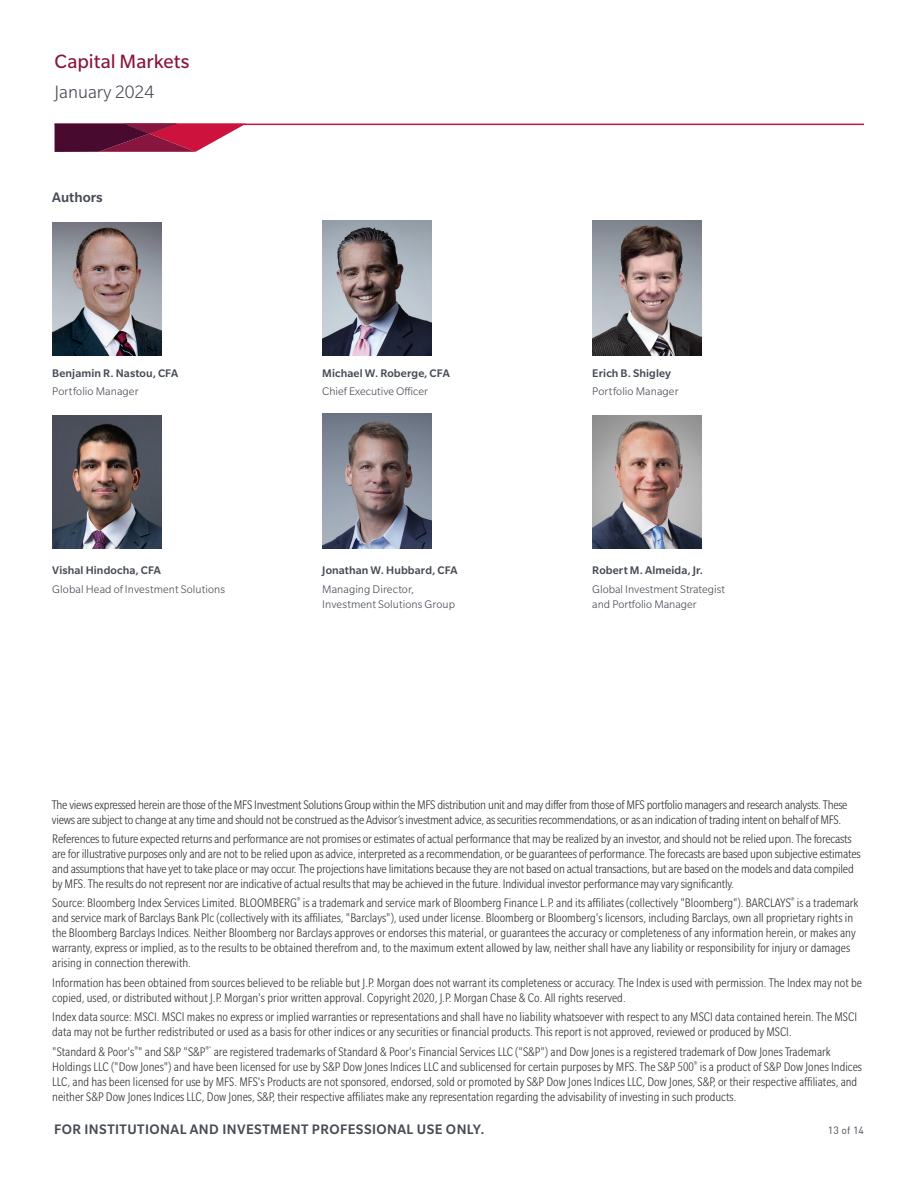
<style>
.page{position:relative;width:918px;height:1188px;background:#fff}
.page>*{position:absolute;margin:0;border:0;box-sizing:border-box;transform-origin:0 0}
.t1{font:21px "Slate Std";color:#88153e}
.t2{font:300 19.5px "Slate Std";color:#464b54}
.t3{font:500 15px "Slate Std";letter-spacing:.03em;color:#464b54}
.t4{font:500 15px "Slate Std";color:#474b55}
.t5{font:300 condensed 13.5px/15px "Slate Std";color:#312f30}
.t6{font:300 condensed 13.5px/15px "Slate Std";letter-spacing:-.02em;color:#312f30}
.t7{font:300 12px/15px "Slate Std";letter-spacing:.005em;color:#464b54}
.t8{font:500 12px "Slate Std";letter-spacing:.01em;color:#464b54}
.t9{font:10.5px "DINOT";color:#464b54}
</style>
<div class="page">
<hr style="left:55px;top:124px;width:809px;height:1px;background:#cd123d">
<svg style="left:55px;top:124px;width:191px;height:28px;background:#933153"></svg>
<img style="left:52px;top:222px;width:110px;height:134px">
<img style="left:322px;top:220px;width:110px;height:136px">
<img style="left:592px;top:220px;width:110px;height:136px">
<img style="left:52px;top:415px;width:110px;height:134px">
<img style="left:322px;top:413px;width:110px;height:136px">
<img style="left:592px;top:416px;width:110px;height:133px">
<h1 class="t1" style="left:55px;top:51px;width:137px">Capital Markets</h1>
<h2 class="t2" style="left:55px;top:82px;width:101px">January 2024</h2>
<p class="t4" style="left:52px;top:190px;width:52px">Authors</p>
<p class="t8" style="left:52px;top:367px;width:127px">Benjamin R. Nastou, CFA</p>
<p class="t7" style="left:52px;top:384px;width:88px">Portfolio Manager</p>
<p class="t8" style="left:52px;top:564px;width:110px">Vishal Hindocha, CFA</p>
<p class="t7" style="left:52px;top:581px;width:174px">Global Head of Investment Solutions</p>
<p class="t8" style="left:322px;top:367px;width:129px">Michael W. Roberge, CFA</p>
<p class="t7" style="left:322px;top:384px;width:107px">Chief Executive Officer</p>
<p class="t8" style="left:322px;top:564px;width:137px">Jonathan W. Hubbard, CFA</p>
<p class="t7" style="left:322px;top:581px;width:134px">Managing Director,<br>Investment Solutions Group</p>
<p class="t8" style="left:592px;top:367px;width:80px">Erich B. Shigley</p>
<p class="t7" style="left:592px;top:384px;width:88px">Portfolio Manager</p>
<p class="t8" style="left:592px;top:564px;width:112px">Robert M. Almeida, Jr.</p>
<p class="t7" style="left:592px;top:581px;width:134px">Global Investment Strategist and Portfolio Manager</p>
<p class="t5" style="left:52px;top:796px;width:804px;text-indent:44px">expressed in this publicati n ar those of MFS, and are subject to change at any time. These views should not be relied upon as investment advice, as securities recommendations, or as an indication of trading intent on behalf of any MFS investment product.</p>
<p class="t5" style="left:52px;top:831px;width:810px">References to future expected returns and performance are not promises or estimates of actual performance that may be realized by an investor, and should not be relied upon. The forecasts are for illustrative purposes only and are not to be relied upon as advice, interpreted as a recommendation, or be guarantees of performance. The forecasts are based upon subjective estimates and assumptions that have yet to take place or may occur. The projections have limitations because they are not based on actual transactions, but are based on the models and data compiled by MFS. The results do not represent nor are indicative of actual results that may be achieved in the future. Individual investor performance may vary significantly.</p>
<p class="t5" style="left:52px;top:895px;width:808px">Source: Bloomberg Index Services Limited. BLOOMBERG<sup>®</sup> is a trademark and service mark of Bloomberg Finance L.P. and its affiliates (collectively "Bloomberg"). BARCLAYS<sup>®</sup> is a trademark and service mark of Barclays Bank Plc (collectively with its affiliates, "Barclays"), used under license. Bloomberg or Bloomberg's licensors, including Barclays, own all proprietary rights in the Bloomberg Barclays Indices. Neither Bloomberg nor Barclays approves or endorses this material, or guarantees the accuracy or completeness of any information herein, or makes any warranty, express or implied, as to the results to be obtained therefrom and, to the maximum extent allowed by law, neither shall have any liability or responsibility for injury or damages arising in connection therewith.</p>
<p class="t5" style="left:52px;top:975px;width:811px">Information has been obtained from sources believed to be reliable but J.P. Morgan does not warrant its completeness or accuracy. The Index is used with permission. The Index may not be copied, used, or distributed without J.P. Morgan's prior written approval. Copyright 2020, J.P. Morgan Chase &amp; Co. All rights reserved.</p>
<p class="t5" style="left:52px;top:1009px;width:806px">Index data source: MSCI. MSCI makes no express or implied warranties or representations and shall have no liability whatsoever with respect to any MSCI data contained herein. The MSCI data may not be further redistributed or used as a basis for other indices or any securities or financial products. This report is not approved, reviewed or produced by MSCI.</p>
<p class="t5" style="left:52px;top:1044px;width:811px">"Standard &amp; Poor's<sup>®</sup>" and S&amp;P "S&amp;P<sup>®"</sup> are registered trademarks of Standard &amp; Poor's Financial Services LLC ("S&amp;P") and Dow Jones is a registered trademark of Dow Jones Trademark Holdings LLC ("Dow Jones") and have been licensed for use by S&amp;P Dow Jones Indices LLC and sublicensed for certain purposes by MFS. The S&amp;P 500<sup>®</sup> is a product of S&amp;P Dow Jones Indices LLC, and has been licensed for use by MFS. MFS's Products are not sponsored, endorsed, sold or promoted by S&amp;P Dow Jones Indices LLC, Dow Jones, S&amp;P, or their respective affiliates, and neither S&amp;P Dow Jones Indices LLC, Dow Jones, S&amp;P, their respective affiliates make any representation regarding the advisability of investing in such products.</p>
<p class="t6" style="left:52px;top:797px;width:797px">The views expressed herein are those of the MFS Investment Solutions Group within the MFS distribution unit and may differ from those of MFS portfolio managers and research analysts. These views are subject to change at any time and should not be construed as the Advisor’s investment advice, as securities recommendations, or as an indication of trading intent on behalf of MFS.</p>
<p class="t3" style="left:54px;top:1122px;width:432px">FOR INSTITUTIONAL AND INVESTMENT PROFESSIONAL USE ONLY.</p>
<p class="t9" style="left:828px;top:1124px;width:38px">13 of 14</p>
</div>
